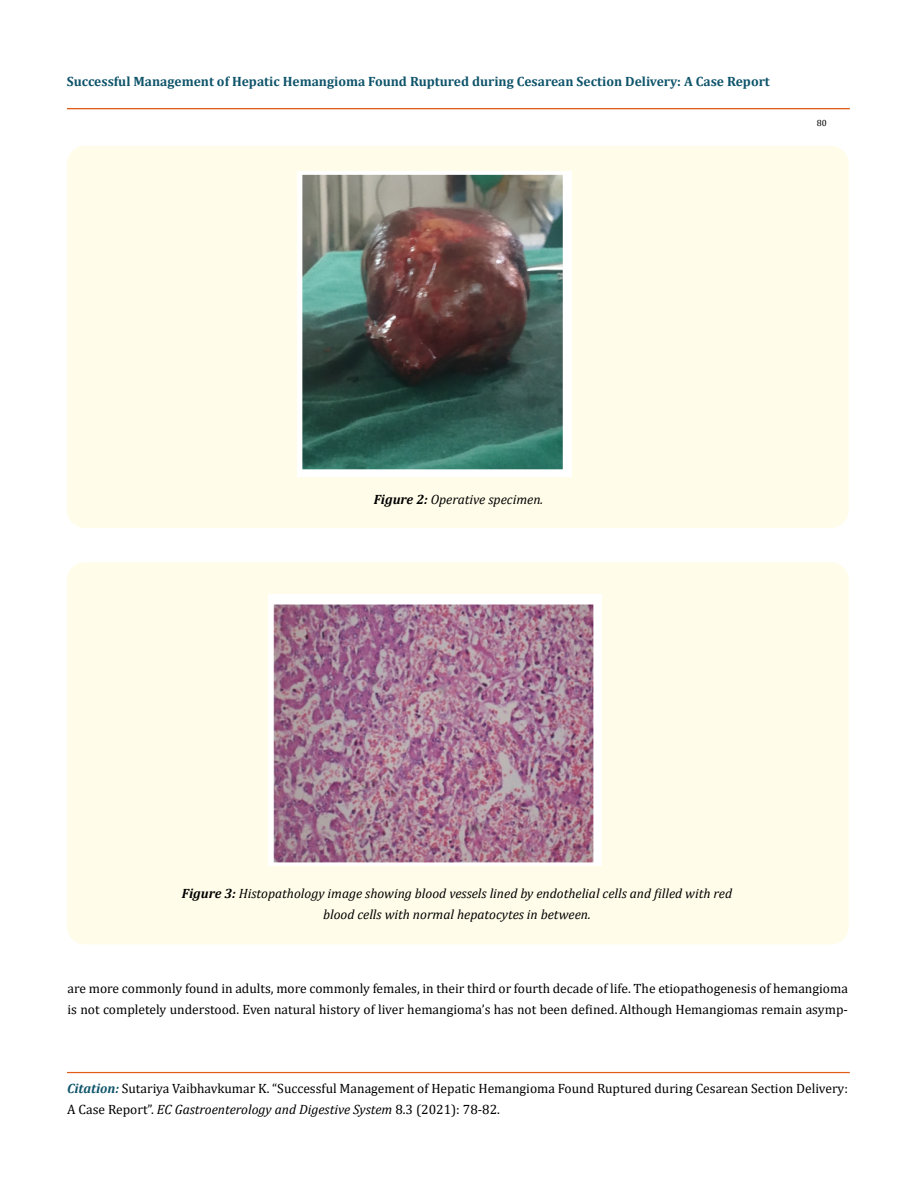
<style>
.page{position:relative;width:917px;height:1188px;background:#fff}
.page>*{position:absolute;margin:0;border:0;box-sizing:border-box;transform-origin:0 0}
.t1{font:13.5px/21px "Cambria";color:#000}
.t2{font:italic 13.5px/21px "Cambria";color:#000;text-align:center}
.t3{font:700 13.5px "Cambria";color:#0e546a}
.t4{font:9px "Cambria";color:#000}
.s1{font-weight:700}
.s2{font-weight:700;font-style:italic;color:#0e546a}
.s3{font-style:italic}
</style>
<div class="page">
<div style="left:67px;top:108px;width:782px;height:1px;border:1px solid #e05d1a"></div>
<div style="left:67px;top:1072px;width:782px;height:1px;border:1px solid #e05d1a"></div>
<div style="left:67px;top:146px;width:781px;height:382px;background:#fffde9;border-radius:18px"></div>
<img style="left:297px;top:172px;width:275px;height:304px">
<div style="left:67px;top:562px;width:781px;height:382px;background:#fffde9;border-radius:18px"></div>
<img style="left:268px;top:594px;width:333px;height:272px">
<p class="t3" style="left:67px;top:71px;width:704px">Successful Management of Hepatic Hemangioma Found Ruptured during Cesarean Section Delivery: A Case Report</p>
<p class="t4" style="left:816px;top:117px;width:11px">80</p>
<p class="t2" style="left:374px;top:489px;width:171px"><span class="s1">Figure 2:</span> Operative specimen.</p>
<p class="t2" style="left:182px;top:882px;width:552px"><span class="s1">Figure 3:</span> Histopathology image showing blood vessels lined by endothelial cells and filled with red blood cells with normal hepatocytes in between.</p>
<p class="t1" style="left:68px;top:978px;width:782px">are more commonly found in adults, more commonly females, in their third or fourth decade of life. The etiopathogenesis of hemangioma is not completely understood. Even natural history of liver hemangioma’s has not been defined.Although Hemangiomas remain asymp-</p>
<p class="t1" style="left:67px;top:1077px;width:782px"><span class="s2">Citation:</span> Sutariya Vaibhavkumar K. “Successful Management of Hepatic Hemangioma Found Ruptured during Cesarean Section Delivery:<br>A Case Report”. <span class="s3">EC Gastroenterology and Digestive System</span> 8.3 (2021): 78-82.</p>
</div>
